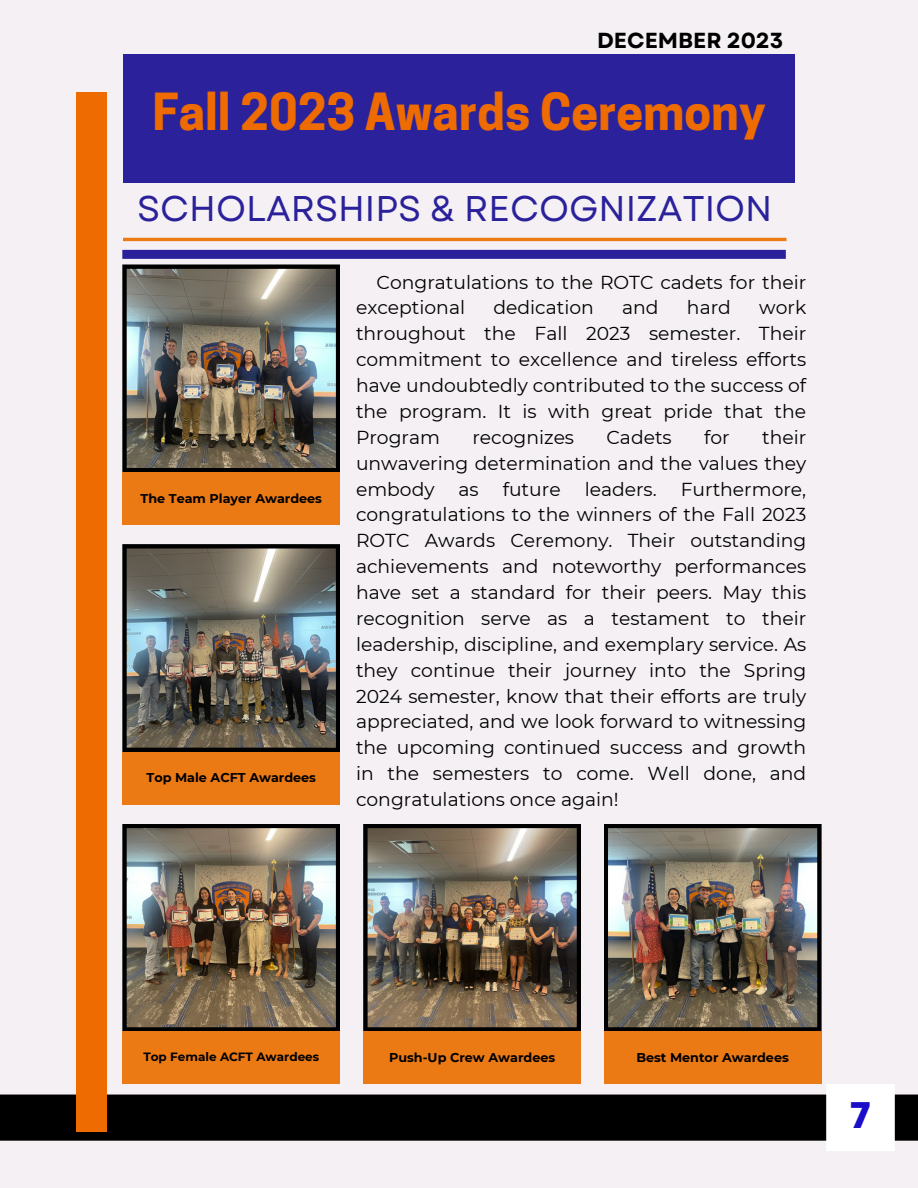
<style>
.page{position:relative;width:918px;height:1188px;background:#f5f0f3}
.page>*{position:absolute;margin:0;border:0;box-sizing:border-box;transform-origin:0 0}
.t1{font:700 48px "Cooper Hewitt";color:#ed6b00}
.t2{font:800 36px "Open Sans";color:#1b0dc8}
.t3{font:35.7px "Garet";color:#2a219b}
.t4{font:700 21.75px "Garet";color:#000}
.t5{font:18.75px/25.8px "Montserrat";color:#000;text-align:justify}
.t6{font:700 12.75px "Montserrat";color:#000}
.t7{font:700 12px "Montserrat";color:#000}
</style>
<div class="page">
<hr style="left:123px;top:238px;width:664px;height:3px;background:#eb7914">
<div style="left:122px;top:250px;width:664px;height:9px;background:#2a219b"></div>
<div style="left:0;top:1095px;width:918px;height:46px;background:#000"></div>
<div style="left:77px;top:92px;width:30px;height:1040px;background:#ed6b00"></div>
<div style="left:123px;top:54px;width:672px;height:129px;background:#2a219b"></div>
<div style="left:826px;top:1084px;width:69px;height:67px;background:#fff"></div>
<img style="left:122px;top:264px;width:218px;height:208px">
<div style="left:122px;top:472px;width:218px;height:53px;background:#eb7914"></div>
<img style="left:122px;top:544px;width:218px;height:208px">
<div style="left:122px;top:752px;width:218px;height:53px;background:#eb7914"></div>
<img style="left:122px;top:824px;width:218px;height:208px">
<div style="left:122px;top:1032px;width:218px;height:52px;background:#eb7914"></div>
<img style="left:363px;top:824px;width:218px;height:208px">
<div style="left:363px;top:1032px;width:218px;height:52px;background:#eb7914"></div>
<img style="left:604px;top:824px;width:218px;height:208px">
<div style="left:604px;top:1032px;width:218px;height:52px;background:#eb7914"></div>
<p class="t4" style="left:597px;top:24px;width:188px">DECEMBER 2023</p>
<p class="t1" style="left:152px;top:94px;width:615px">Fall 2023 Awards Ceremony</p>
<p class="t3" style="left:137px;top:183px;width:637px">SCHOLARSHIPS &amp; RECOGNIZATION</p>
<p class="t6" style="left:140px;top:490px;width:183px">The Team Player Awardees</p>
<p class="t6" style="left:146px;top:770px;width:171px">Top Male ACFT Awardees</p>
<p class="t5" style="left:356px;top:269px;width:452px;text-indent:21px">Congratulations to the ROTC cadets for their exceptional</p>
<p class="t5" style="left:356px;top:295px;width:452px;text-indent:403px">work throughout the Fall 2023 semester. Their commitment to excellence and tireless efforts have undoubtedly contributed to the success of the program. It is with great pride that the Program</p>
<p class="t5" style="left:493px;top:295px;width:102px">dedication</p>
<p class="t5" style="left:622px;top:295px;width:38px">and</p>
<p class="t5" style="left:687px;top:295px;width:45px">hard</p>
<p class="t5" style="left:472px;top:424px;width:103px">recognizes</p>
<p class="t5" style="left:606px;top:424px;width:67px">Cadets</p>
<p class="t5" style="left:704px;top:424px;width:27px">for</p>
<p class="t5" style="left:356px;top:424px;width:452px;text-indent:406px">their unwavering determination and the values they embody</p>
<p class="t5" style="left:459px;top:476px;width:22px">as</p>
<p class="t5" style="left:503px;top:476px;width:60px">future</p>
<p class="t5" style="left:585px;top:476px;width:74px">leaders.</p>
<p class="t5" style="left:356px;top:476px;width:452px;text-indent:325px">Furthermore, congratulations to the winners of the Fall 2023<br>ROTC Awards Ceremony. Their outstanding achievements and noteworthy performances have set a standard for their peers. May this recognition serve as a testament to their leadership, discipline, and exemplary service. As they continue their journey into the Spring 2024 semester, know that their efforts are truly appreciated, and we look forward to witnessing the upcoming continued success and growth in the semesters to come. Well done, and congratulations once again!</p>
<p class="t7" style="left:143px;top:1049px;width:177px">Top Female ACFT Awardees</p>
<p class="t6" style="left:389px;top:1050px;width:168px">Push-Up Crew Awardees</p>
<p class="t6" style="left:636px;top:1050px;width:154px">Best Mentor Awardees</p>
<p class="t2" style="left:850px;top:1090px;width:23px">7</p>
</div>
